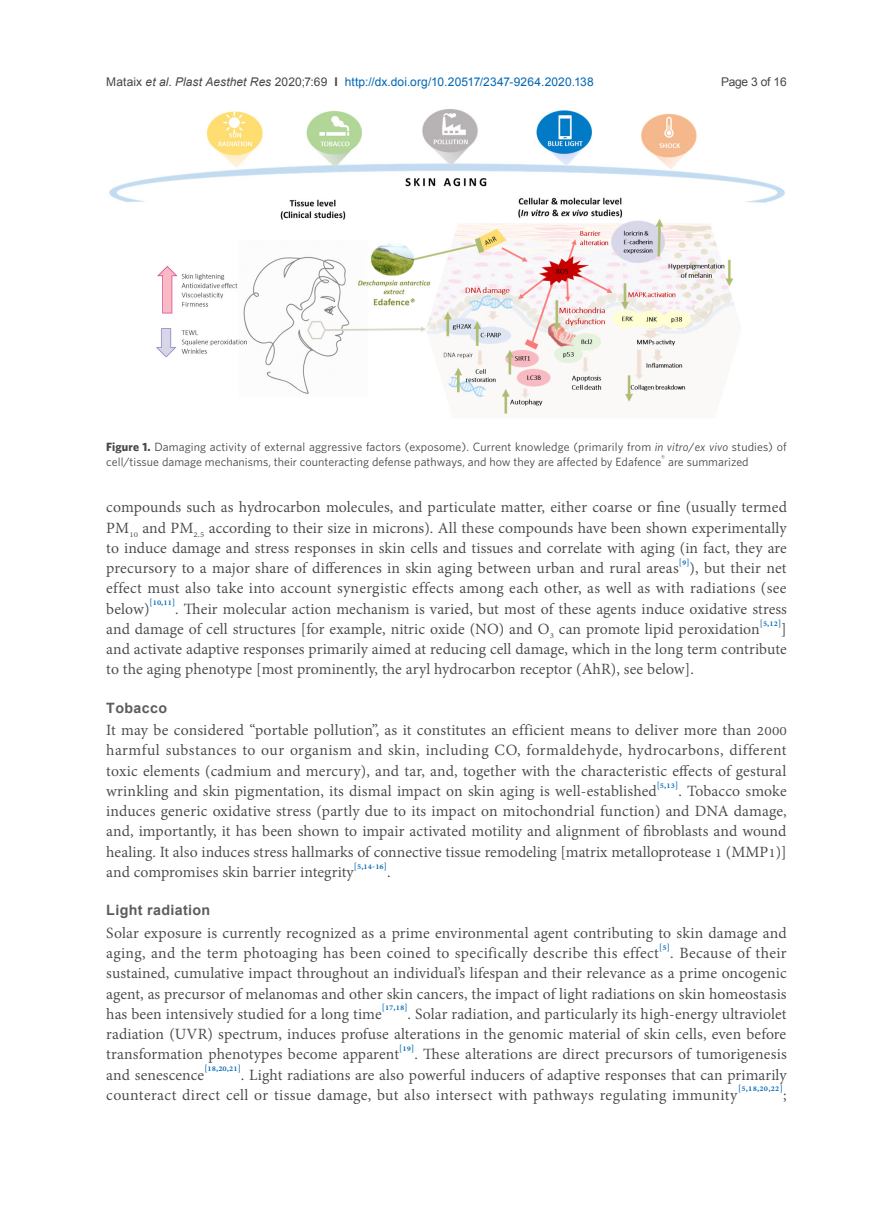
<style>
.page{position:relative;width:893px;height:1212px;background:#fff}
.page>*{position:absolute;margin:0;border:0;box-sizing:border-box;transform-origin:0 0}
.正文{font:19.2px/20.2px "Adobe Thai";letter-spacing:.005em;color:#484648;text-align:justify}
.正文-2{font:700 14.25px "Arial";letter-spacing:.025em;color:#5d5d5e}
.正文-3{font:12px/15px "Whitney";letter-spacing:.005em;color:#484648}
.t1{font:12px "Arial";letter-spacing:.01em;color:#0166b3}
.t2{font:12px "Arial";letter-spacing:-.025em;color:#484648}
.正文-4{font:7.05px "Whitney";color:#484648}
.s1{color:#484648}
.s2{font-style:italic;color:#484648}
.s3{font-weight:700;color:#484648}
.s4{font-weight:700}
.s5{font-style:italic}
</style>
<div class="page">
<img style="left:109px;top:109px;width:676px;height:310px">
<p class="t1" style="left:106px;top:73px;width:489px"><span class="s1">Mataix</span> <span class="s2">et al</span><span class="s1">.</span> <span class="s2">Plast Aesthet Res</span> <span class="s1">2020;7:69</span> <span class="s3">I</span> http://dx.doi.org/10.20517/2347-9264.2020.138</p>
<p class="t2" style="left:721px;top:73px;width:67px">Page 3 of 16</p>
<p class="正文-3" style="left:106px;top:439px;width:682px"><span class="s4">Figure 1.</span> Damaging activity of external aggressive factors (exposome). Current knowledge (primarily from <span class="s5">in vitro</span>/<span class="s5">ex vivo</span> studies) of cell/tissue damage mechanisms, their counteracting defense pathways, and how they are affected by Edafence</p>
<p class="正文-4" style="left:661px;top:453px;width:5px">®</p>
<p class="正文-3" style="left:668px;top:454px;width:82px">are summarized</p>
<p class="正文" style="left:106px;top:496px;width:682px">compounds such as hydrocarbon molecules, and particulate matter, either coarse or fine (usually termed PM<sub>10</sub> and PM<sub>2.5</sub> according to their size in microns). All these compounds have been shown experimentally to induce damage and stress responses in skin cells and tissues and correlate with aging (in fact, they are precursory to a major share of differences in skin aging between urban and rural areas<sup>[9]</sup>), but their net effect must also take into account synergistic effects among each other, as well as with radiations (see below)<sup>[10,11]</sup>. Their molecular action mechanism is varied, but most of these agents induce oxidative stress and damage of cell structures [for example, nitric oxide (NO) and O<sub>3</sub> can promote lipid peroxidation<sup>[5,12]</sup>] and activate adaptive responses primarily aimed at reducing cell damage, which in the long term contribute to the aging phenotype [most prominently, the aryl hydrocarbon receptor (AhR), see below].</p>
<p class="正文-2" style="left:106px;top:697px;width:62px">Tobacco</p>
<p class="正文" style="left:106px;top:718px;width:682px">It may be considered “portable pollution”, as it constitutes an efficient means to deliver more than 2000 harmful substances to our organism and skin, including CO, formaldehyde, hydrocarbons, different toxic elements (cadmium and mercury), and tar, and, together with the characteristic effects of gestural wrinkling and skin pigmentation, its dismal impact on skin aging is well-established<sup>[5,13]</sup>. Tobacco smoke induces generic oxidative stress (partly due to its impact on mitochondrial function) and DNA damage, and, importantly, it has been shown to impair activated motility and alignment of fibroblasts and wound healing. It also induces stress hallmarks of connective tissue remodeling [matrix metalloprotease 1 (MMP1)] and compromises skin barrier integrity<sup>[5,14-16]</sup>.</p>
<p class="正文-2" style="left:106px;top:900px;width:105px">Light radiation</p>
<p class="正文" style="left:106px;top:921px;width:682px">Solar exposure is currently recognized as a prime environmental agent contributing to skin damage and aging, and the term photoaging has been coined to specifically describe this effect<sup>[5]</sup>. Because of their sustained, cumulative impact throughout an individual’s lifespan and their relevance as a prime oncogenic agent, as precursor of melanomas and other skin cancers, the impact of light radiations on skin homeostasis has been intensively studied for a long time<sup>[17,18]</sup>. Solar radiation, and particularly its high-energy ultraviolet radiation (UVR) spectrum, induces profuse alterations in the genomic material of skin cells, even before transformation phenotypes become apparent<sup>[19]</sup>. These alterations are direct precursors of tumorigenesis and senescence<sup>[18,20,21]</sup>. Light radiations are also powerful inducers of adaptive responses that can primarily counteract direct cell or tissue damage, but also intersect with pathways regulating immunity<sup>[5,18,20,22]</sup>;</p>
</div>
